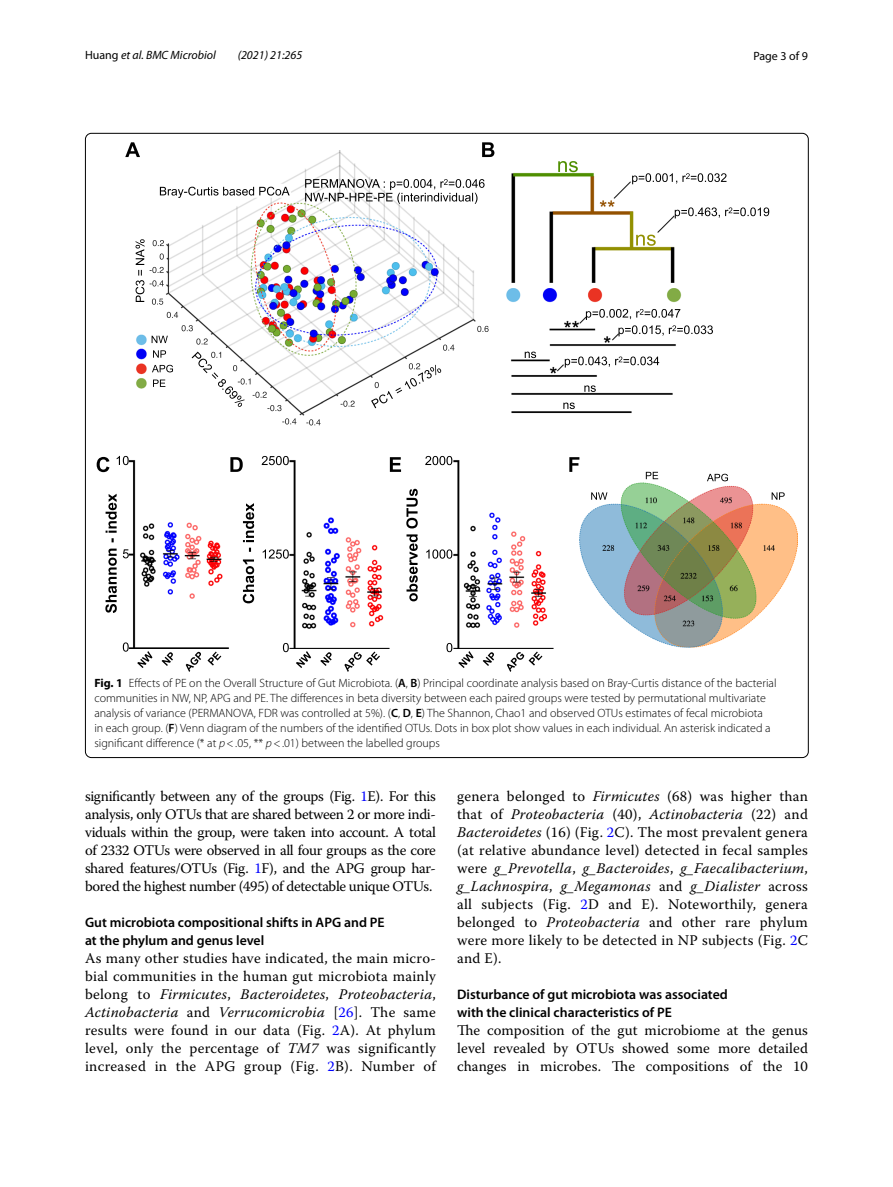
<style>
.page{position:relative;width:893px;height:1187px;background:#fff}
.page>*{position:absolute;margin:0;border:0;box-sizing:border-box;transform-origin:0 0}
.t1{font:14.7px/18px "Warnock Pro";letter-spacing:.01em;color:#000;text-align:justify}
.t2{font:600 13.8px/18px "Myriad Pro";color:#000}
.t3{font:300 12px/15px "Myriad Pro";color:#000}
.t4{font:italic 12px "Myriad Pro";color:#000}
.t5{font:12px "Myriad Pro";color:#000}
.s1{font-style:normal}
.s2{font-weight:700}
.s3{font-weight:600}
.s4{font-style:italic}
.s5{color:#00f}
</style>
<div class="page">
<img style="left:130px;top:151px;width:667px;height:498px">
<svg style="left:167px;top:312px;width:11px;height:6px"></svg>
<svg style="left:182px;top:325px;width:11px;height:6px"></svg>
<svg style="left:477px;top:326px;width:12px;height:6px"></svg>
<svg style="left:196px;top:338px;width:12px;height:6px"></svg>
<svg style="left:443px;top:344px;width:11px;height:7px"></svg>
<svg style="left:341px;top:400px;width:14px;height:7px"></svg>
<svg style="left:282px;top:418px;width:14px;height:6px"></svg>
<svg style="left:306px;top:419px;width:15px;height:6px"></svg>
<svg style="left:125px;top:142px;width:15px;height:15px"></svg>
<svg style="left:558px;top:161px;width:20px;height:11px"></svg>
<svg style="left:632px;top:173px;width:94px;height:11px"></svg>
<svg style="left:636px;top:234px;width:20px;height:12px"></svg>
<svg style="left:675px;top:207px;width:94px;height:11px"></svg>
<svg style="left:525px;top:351px;width:11px;height:7px"></svg>
<svg style="left:584px;top:385px;width:12px;height:7px"></svg>
<svg style="left:565px;top:356px;width:94px;height:11px"></svg>
<svg style="left:563px;top:402px;width:12px;height:7px"></svg>
<svg style="left:586px;top:309px;width:127px;height:27px"></svg>
<svg style="left:482px;top:142px;width:12px;height:15px"></svg>
<svg style="left:136px;top:239px;width:28px;height:66px"></svg>
<svg style="left:192px;top:351px;width:89px;height:60px"></svg>
<svg style="left:371px;top:363px;width:70px;height:45px"></svg>
<svg style="left:152px;top:336px;width:16px;height:7px"></svg>
<svg style="left:153px;top:350px;width:13px;height:7px"></svg>
<svg style="left:152px;top:365px;width:21px;height:7px"></svg>
<svg style="left:153px;top:379px;width:12px;height:8px"></svg>
<svg style="left:160px;top:187px;width:130px;height:11px"></svg>
<svg style="left:305px;top:179px;width:180px;height:25px"></svg>
<svg style="left:123px;top:642px;width:6px;height:9px"></svg>
<svg style="left:123px;top:549px;width:6px;height:9px"></svg>
<svg style="left:117px;top:456px;width:12px;height:9px"></svg>
<svg style="left:105px;top:493px;width:12px;height:120px"></svg>
<svg style="left:137px;top:651px;width:15px;height:17px"></svg>
<svg style="left:162px;top:652px;width:11px;height:14px"></svg>
<svg style="left:186px;top:651px;width:15px;height:21px"></svg>
<svg style="left:207px;top:651px;width:14px;height:14px"></svg>
<svg style="left:243px;top:503px;width:11px;height:100px"></svg>
<svg style="left:283px;top:643px;width:6px;height:9px"></svg>
<svg style="left:263px;top:549px;width:26px;height:9px"></svg>
<svg style="left:262px;top:456px;width:27px;height:9px"></svg>
<svg style="left:296px;top:651px;width:15px;height:17px"></svg>
<svg style="left:320px;top:652px;width:12px;height:14px"></svg>
<svg style="left:344px;top:651px;width:36px;height:21px"></svg>
<svg style="left:97px;top:457px;width:12px;height:15px"></svg>
<svg style="left:230px;top:457px;width:13px;height:15px"></svg>
<svg style="left:390px;top:457px;width:11px;height:15px"></svg>
<svg style="left:446px;top:643px;width:6px;height:9px"></svg>
<svg style="left:426px;top:549px;width:26px;height:9px"></svg>
<svg style="left:425px;top:456px;width:27px;height:9px"></svg>
<svg style="left:406px;top:488px;width:12px;height:113px"></svg>
<svg style="left:458px;top:651px;width:16px;height:17px"></svg>
<svg style="left:483px;top:652px;width:11px;height:14px"></svg>
<svg style="left:507px;top:651px;width:35px;height:21px"></svg>
<svg style="left:591px;top:492px;width:16px;height:7px"></svg>
<svg style="left:772px;top:492px;width:13px;height:7px"></svg>
<svg style="left:707px;top:473px;width:21px;height:8px"></svg>
<svg style="left:646px;top:472px;width:12px;height:7px"></svg>
<svg style="left:569px;top:457px;width:10px;height:15px"></svg>
<p class="t4" style="left:85px;top:48px;width:132px"><span class="s1">Huang</span> et al. BMC Microbiol</p>
<p class="t4" style="left:238px;top:48px;width:66px">(2021) 21:265</p>
<p class="t5" style="left:753px;top:48px;width:56px">Page 3 of 9</p>
<p class="t3" style="left:94px;top:675px;width:684px"><span class="s2">Fig. 1</span> Effects of PE on the Overall Structure of Gut Microbiota. (<span class="s3">A</span>, <span class="s3">B</span>) Principal coordinate analysis based on Bray-Curtis distance of the bacterial communities in NW, NP, APG and PE. The differences in beta diversity between each paired groups were tested by permutational multivariate analysis of variance (PERMANOVA, FDR was controlled at 5%). (<span class="s3">C</span>, <span class="s3">D</span>, <span class="s3">E</span>) The Shannon, Chao1 and observed OTUs estimates of fecal microbiota<br>in each group. (<span class="s3">F</span>) Venn diagram of the numbers of the identified OTUs. Dots in box plot show values in each individual. An asterisk indicated a significant difference (* at <span class="s4">p</span>&lt;.05, ** <span class="s4">p</span>&lt;.01) between the labelled groups</p>
<p class="t1" style="left:85px;top:786px;width:352px">significantly between any of the groups (Fig. <span class="s5">1</span>E). For this analysis, only OTUs that are shared between 2 or more indi&shy;viduals within the group, were taken into account. A total of 2332 OTUs were observed in all four groups as the core shared features/OTUs (Fig. <span class="s5">1</span>F), and the APG group har&shy;bored the highest number (495) of detectable unique OTUs.</p>
<p class="t2" style="left:85px;top:912px;width:301px">Gut microbiota compositional shifts in APG and PE at the phylum and genus level</p>
<p class="t1" style="left:85px;top:948px;width:352px">As many other studies have indicated, the main micro&shy;bial communities in the human gut microbiota mainly belong to <span class="s4">Firmicutes</span>, <span class="s4">Bacteroidetes</span>, <span class="s4">Proteobacteria</span>, <span class="s4">Actinobacteria</span> and <span class="s4">Verrucomicrobia</span> [<span class="s5">26</span>]. The same results were found in our data (Fig. <span class="s5">2</span>A). At phylum level, only the percentage of <span class="s4">TM7</span> was significantly increased in the APG group (Fig. <span class="s5">2</span>B). Number of</p>
<p class="t1" style="left:457px;top:786px;width:352px">genera belonged to <span class="s4">Firmicutes</span> (68) was higher than that of <span class="s4">Proteobacteria</span> (40), <span class="s4">Actinobacteria</span> (22) and <span class="s4">Bacteroidetes</span> (16) (Fig. <span class="s5">2</span>C). The most prevalent genera (at relative abundance level) detected in fecal samples were <span class="s4">g_Prevotella</span>, <span class="s4">g_Bacteroides</span>, <span class="s4">g_Faecalibacterium</span>, <span class="s4">g_Lachnospira</span>, <span class="s4">g_Megamonas</span> and <span class="s4">g_Dialister</span> across all subjects (Fig. <span class="s5">2</span>D and E). Noteworthily, genera belonged to <span class="s4">Proteobacteria</span> and other rare phylum were more likely to be detected in NP subjects (Fig. <span class="s5">2</span>C and E).</p>
<p class="t2" style="left:457px;top:984px;width:272px">Disturbance of gut microbiota was associated with the clinical characteristics of PE</p>
<p class="t1" style="left:457px;top:1020px;width:352px">The composition of the gut microbiome at the genus level revealed by OTUs showed some more detailed changes in microbes. The compositions of the 10</p>
</div>
